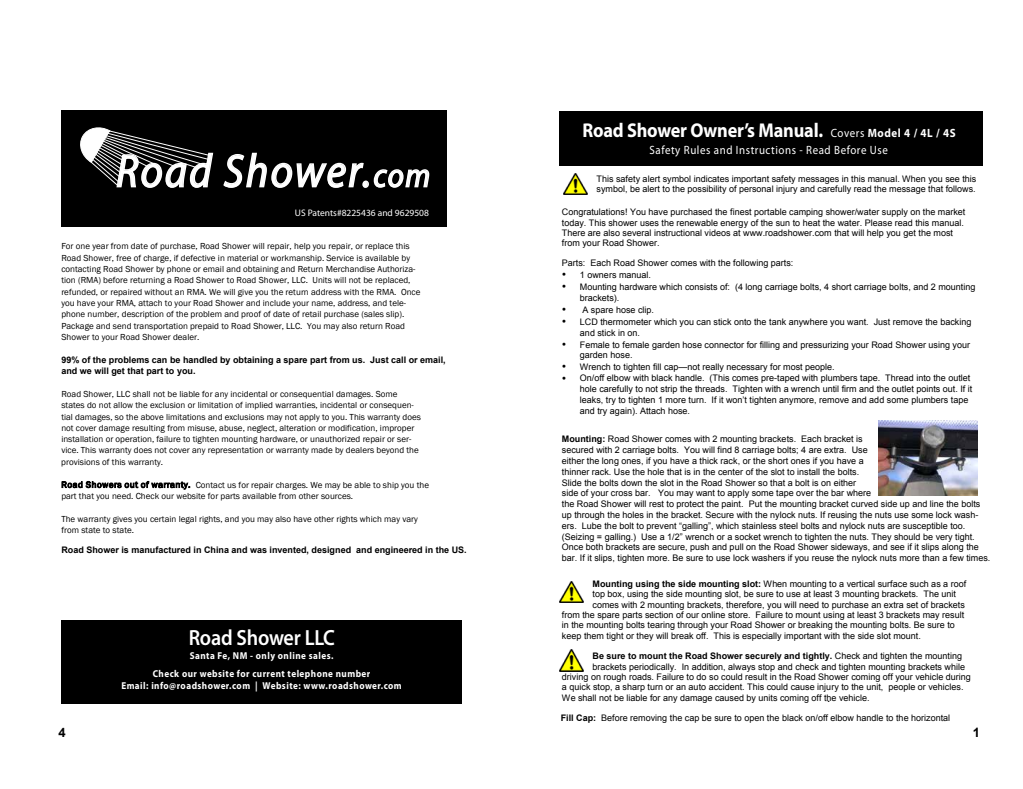
<style>
.page{position:relative;width:1023px;height:789px;background:#fff}
.page>*{position:absolute;margin:0;border:0;box-sizing:border-box;transform-origin:0 0}
.t1{font:italic 46.7px "Myriad Pro";letter-spacing:.05em;color:#fff;scale:.91 1}
.t2{font:600 22px "Myriad Pro";letter-spacing:-.01em;color:#fff;scale:.91 1}
.t3{font:700 20px "Myriad Pro";letter-spacing:-.01em;color:#fff;scale:.91 1}
.t4{font:700 13px "Arial";color:#000}
.t5{font:12px/17.3px "Myriad Pro";letter-spacing:.05em;color:#fff;scale:.91 1}
.t6{font:700 10px/12px "Myriad Pro";letter-spacing:.05em;color:#fff;text-align:center;scale:.91 1}
.t7{font:10px "Symbol";color:#000}
.t8{font:9.5px "Myriad Pro";color:#fff}
.t9{font:9px/10.8px "Arial";color:#000}
.t10{font:9px/11.3px "Franklin Gothic";color:#000}
.t11{font:700 9px/10.8px "Arial";color:#000}
.s1{font-size:33.7px}
.s2{font-weight:700}
.s3{font-weight:400}
</style>
<div class="page">
<svg style="left:62px;top:481px;width:128px;height:8px"></svg>
<div style="left:559px;top:111px;width:422px;height:54px;background:#000"></div>
<hr style="left:621px;top:165px;width:336px;height:1px;background:#000">
<img style="left:559px;top:581px;width:24px;height:22px">
<img style="left:878px;top:421px;width:99px;height:75px">
<img style="left:559px;top:650px;width:24px;height:21px">
<div style="left:61px;top:110px;width:386px;height:117px;background:#000"></div>
<svg style="left:223px;top:152px;width:141px;height:36px"></svg>
<div style="left:362px;top:181px;width:7px;height:7px;border:1px solid #fff;border-radius:50%"></div>
<svg style="left:373px;top:169px;width:57px;height:19px"></svg>
<svg style="left:80px;top:127px;width:134px;height:61px"></svg>
<div style="left:61px;top:620px;width:401px;height:84px;background:#000"></div>
<img style="left:563px;top:173px;width:24px;height:22px">
<h1 class="t1" style="left:116px;top:142px;width:346px">Road Shower.<span class="s1">com</span></h1>
<p class="t8" style="left:295px;top:207px;width:135px">US Patents#8225436 and 9629508</p>
<p class="t10" style="left:61px;top:241px;width:360px">For one year from date of purchase, Road Shower will repair, help you repair, or replace this Road Shower, free of charge, if defective in material or workmanship. Service is available by contacting Road Shower by phone or email and obtaining and Return Merchandise Authoriza&shy;tion (RMA) before returning a Road Shower to Road Shower, LLC. Units will not be replaced, refunded, or repaired without an RMA. We will give you the return address with the RMA. Once you have your RMA, attach to your Road Shower and include your name, address, and tele&shy;phone number, description of the problem and proof of date of retail purchase (sales slip).<br>Package and send transportation prepaid to Road Shower, LLC. You may also return Road Shower to your Road Shower dealer.</p>
<p class="t11" style="left:61px;top:355px;width:386px">99% of the problems can be handled by obtaining a spare part from us. Just call or email, and we will get that part to you.</p>
<p class="t10" style="left:61px;top:388px;width:361px">Road Shower, LLC shall not be liable for any incidental or consequential damages. Some states do not allow the exclusion or limitation of implied warranties, incidental or consequen&shy;tial damages, so the above limitations and exclusions may not apply to you. This warranty does not cover damage resulting from misuse, abuse, neglect, alteration or modification, improper installation or operation, failure to tighten mounting hardware, or unauthorized repair or ser&shy;vice. This warranty does not cover any representation or warranty made by dealers beyond the provisions of this warranty.</p>
<p class="t10" style="left:61px;top:479px;width:369px">Road Showers out of warranty. Contact us for repair charges. We may be able to ship you the part that you need. Check our website for parts available from other sources.</p>
<p class="t10" style="left:61px;top:513px;width:358px">The warranty gives you certain legal rights, and you may also have other rights which may vary from state to state.</p>
<p class="t11" style="left:61px;top:544px;width:407px">Road Shower is manufactured in China and was invented, designed and engineered in the US.</p>
<h2 class="t2" style="left:189px;top:623px;width:162px">Road Shower LLC</h2>
<p class="t6" style="left:190px;top:650px;width:159px">Santa Fe, NM - only online sales.</p>
<p class="t6" style="left:121px;top:667px;width:309px">Check our website for current telephone number<br>Email: info@roadshower.com | Website: www.roadshower.com</p>
<h3 class="t3" style="left:582px;top:117px;width:266px">Road Shower Owner’s Manual.</h3>
<h3 class="t5" style="left:649px;top:124px;width:338px;text-indent:181px">Covers <span class="s2">Model 4 / 4L / 4S<br></span>Safety Rules and Instructions - Read Before Use</h3>
<p class="t9" style="left:596px;top:174px;width:381px;line-height:10.3px">This safety alert symbol indicates important safety messages in this manual. When you see this symbol, be alert to the possibility of personal injury and carefully read the message that follows.</p>
<p class="t9" style="left:561px;top:207px;width:405px;line-height:10.4px">Congratulations! You have purchased the finest portable camping shower/water supply on the market today. This shower uses the renewable energy of the sun to heat the water. Please read this manual.<br>There are also several instructional videos at www.roadshower.com that will help you get the most from your Road Shower.</p>
<p class="t9" style="left:561px;top:258px;width:233px">Parts: Each Road Shower comes with the following parts:</p>
<p class="t9" style="left:561px;top:270px;width:91px">• 1 owners manual.</p>
<p class="t9" style="left:579px;top:282px;width:397px;text-indent:-18px">• Mounting hardware which consists of: (4 long carriage bolts, 4 short carriage bolts, and 2 mounting brackets).</p>
<p class="t9" style="left:561px;top:304px;width:94px">• A spare hose clip.</p>
<p class="t9" style="left:579px;top:317px;width:393px;text-indent:-18px">• LCD thermometer which you can stick onto the tank anywhere you want. Just remove the backing and stick in on.</p>
<p class="t9" style="left:579px;top:339px;width:391px;text-indent:-18px">• Female to female garden hose connector for filling and pressurizing your Road Shower using your garden hose.</p>
<p class="t7" style="left:561px;top:374px;width:6px">•</p>
<p class="t9" style="left:579px;top:362px;width:394px">Wrench to tighten fill cap—not really necessary for most people.<br>On/off elbow with black handle. (This comes pre-taped with plumbers tape. Thread into the outlet hole carefully to not strip the threads. Tighten with a wrench until firm and the outlet points out. If it leaks, try to tighten 1 more turn. If it won’t tighten anymore, remove and add some plumbers tape and try again). Attach hose.</p>
<p class="t9" style="left:561px;top:434px;width:430px"><span class="s2">Mounting:</span> Road Shower comes with 2 mounting brackets. Each bracket is<br>secured with 2 carriage bolts. You will find 8 carriage bolts; 4 are extra. Use<br>either the long ones, if you have a thick rack, or the short ones if you have a<br>thinner rack. Use the hole that is in the center of the slot to install the bolts.<br>Slide the bolts down the slot in the Road Shower so that a bolt is on either<br>side of your cross bar. You may want to apply some tape over the bar where<br>the Road Shower will rest to protect the paint. Put the mounting bracket curved side up and line the bolts up through the holes in the bracket. Secure with the nylock nuts. If reusing the nuts use some lock wash&shy;ers. Lube the bolt to prevent “galling”, which stainless steel bolts and nylock nuts are susceptible too. (Seizing = galling.) Use a 1/2” wrench or a socket wrench to tighten the nuts. They should be very tight.<br>Once both brackets are secure, push and pull on the Road Shower sideways, and see if it slips along the bar. If it slips, tighten more. Be sure to use lock washers if you reuse the nylock nuts more than a few times.</p>
<p class="t7" style="left:561px;top:362px;width:6px">•</p>
<p class="t9" style="left:592px;top:578px;width:375px"><span class="s2">Mounting using the side mounting slot:</span> When mounting to a vertical surface such as a roof</p>
<p class="t9" style="left:592px;top:589px;width:365px">top box, using the side mounting slot, be sure to use at least 3 mounting brackets. The unit</p>
<p class="t9" style="left:592px;top:599px;width:374px">comes with 2 mounting brackets, therefore, you will need to purchase an extra set of brackets</p>
<p class="t9" style="left:561px;top:609px;width:404px">from the spare parts section of our online store. Failure to mount using at least 3 brackets may result</p>
<p class="t9" style="left:561px;top:620px;width:394px">in the mounting bolts tearing through your Road Shower or breaking the mounting bolts. Be sure to</p>
<p class="t9" style="left:562px;top:630px;width:360px">keep them tight or they will break off. This is especially important with the side slot mount.</p>
<p class="t11" style="left:592px;top:651px;width:371px">Be sure to mount the Road Shower securely and tightly. <span class="s3">Check and tighten the mounting</span></p>
<p class="t9" style="left:592px;top:661px;width:374px">brackets periodically. In addition, always stop and check and tighten mounting brackets while</p>
<p class="t9" style="left:562px;top:672px;width:410px">driving on rough roads. Failure to do so could result in the Road Shower coming off your vehicle during</p>
<p class="t9" style="left:562px;top:682px;width:403px">a quick stop, a sharp turn or an auto accident. This could cause injury to the unit, people or vehicles.</p>
<p class="t9" style="left:562px;top:692px;width:309px">We shall not be liable for any damage caused by units coming off the vehicle.</p>
<p class="t9" style="left:560px;top:713px;width:391px"><span class="s2">Fill Cap:</span> Before removing the cap be sure to open the black on/off elbow handle to the horizontal</p>
<p class="t11" style="left:827px;top:694px;width:4px">.</p>
<h3 class="t4" style="left:58px;top:724px;width:9px">4</h3>
<h3 class="t4" style="left:972px;top:724px;width:9px">1</h3>
</div>
